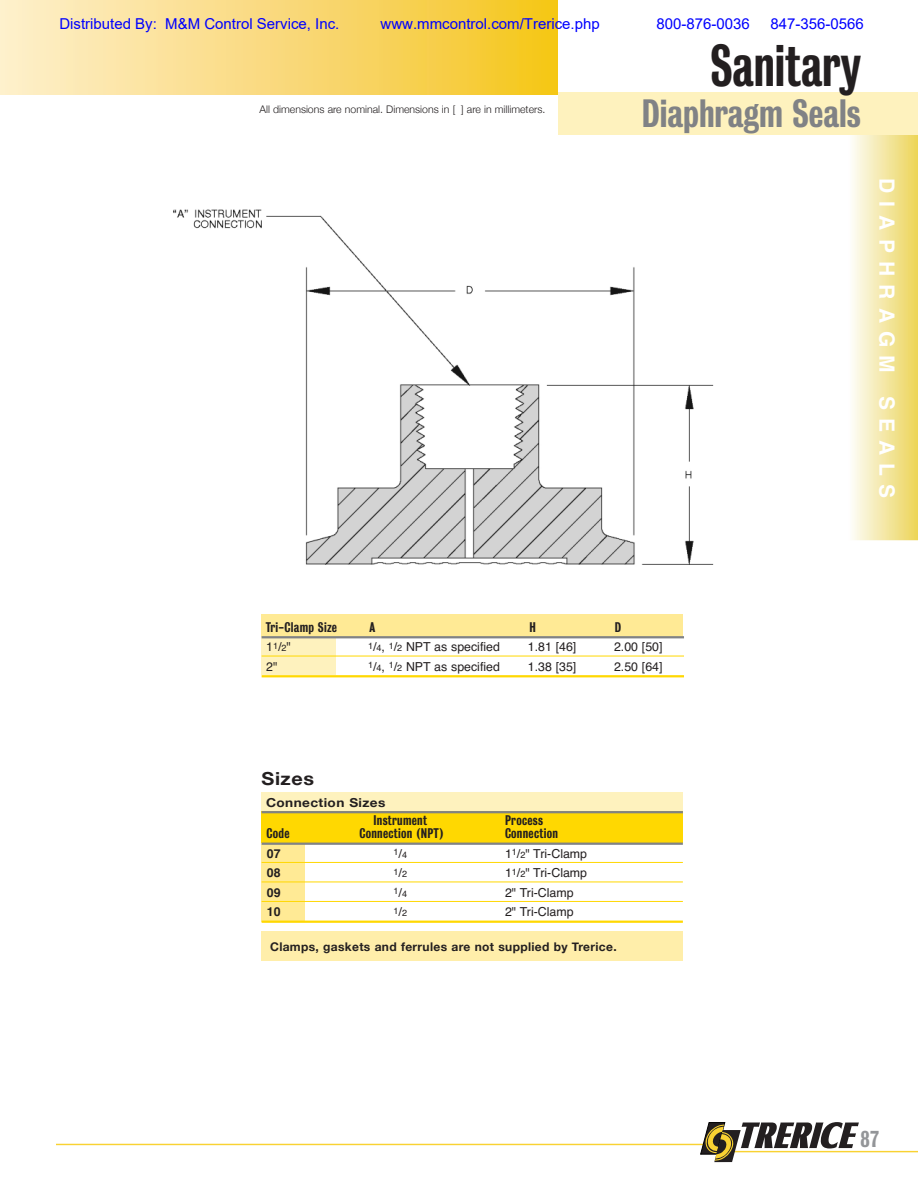
<style>
.page{position:relative;width:918px;height:1188px;background:#fff}
.page>*{position:absolute;margin:0;border:0;box-sizing:border-box;transform-origin:0 0}
.t1{font:54px "Grot Three Five";color:#231f20;scale:.9 1}
.t2{font:36px "Grot Three Five";color:#808285}
.t3{font:700 21px "Helvetica";letter-spacing:.39em;color:#fff}
.t4{font:21px "Grot Three Five";color:#939598}
.t5{font:700 18px "Helvetica Neue";letter-spacing:.03em;color:#231f20;scale:1.1 1}
.t6{font:15px "Arial";color:#00f}
.t7{font:12.75px "Grot Three Five";letter-spacing:.02em;color:#231f20}
.t8{font:12.3px "Helvetica";color:#231f20}
.t9{font:700 12.3px "Helvetica Neue";letter-spacing:.03em;color:#231f20;scale:1.1 1}
.t10{font:700 12.3px "Helvetica";color:#231f20}
.t11{font:700 12px "Helvetica Neue";letter-spacing:.03em;color:#231f20}
.t12{font:300 10.5px "Helvetica Neue";color:#231f20}
.t13{font:9px "Helvetica";color:#231f20}
.s1{font-size:9px}
.s2{font-size:12.3px}
</style>
<div class="page">
<div style="left:262px;top:636px;width:74px;height:39px;background:#fef2be"></div>
<div style="left:262px;top:614px;width:421px;height:23px;background:#ffea95"></div>
<div style="left:262px;top:843px;width:43px;height:79px;background:#ffea95"></div>
<div style="left:262px;top:793px;width:421px;height:18px;background:#fef2be"></div>
<div style="left:262px;top:811px;width:421px;height:32px;background:#ffd801"></div>
<div style="left:0;top:0;width:558px;height:94px;background:linear-gradient(to right,#feefd1,#f5c51f)"></div>
<div style="left:849px;top:134px;width:69px;height:406px;background:linear-gradient(to right,#fdfdfa,#ecd458)"></div>
<img style="left:173px;top:209px;width:541px;height:356px">
<hr style="left:262px;top:811px;width:421px;height:2px;background:#808285">
<hr style="left:262px;top:843px;width:421px;height:2px;background:#808285">
<hr style="left:262px;top:862px;width:421px;height:1px;background:#ffd801">
<hr style="left:262px;top:882px;width:421px;height:1px;background:#ffd801">
<hr style="left:262px;top:901px;width:421px;height:1px;background:#ffd801">
<hr style="left:262px;top:921px;width:421px;height:2px;background:#ffd801">
<hr style="left:262px;top:636px;width:422px;height:2px;background:#808285">
<hr style="left:262px;top:656px;width:422px;height:1px;background:#ffd801">
<hr style="left:262px;top:675px;width:422px;height:2px;background:#ffd801">
<div style="left:262px;top:932px;width:421px;height:29px;background:#fea"></div>
<div style="left:558px;top:92px;width:360px;height:43px;background:#fef2be"></div>
<hr style="left:720px;top:1151px;width:198px;height:1px;background:#f9d232">
<svg style="left:56px;top:1122px;width:803px;height:40px"></svg>
<p class="t6" style="left:59px;top:14px;width:282px">Distributed By: M&amp;M Control Service, Inc.</p>
<p class="t6" style="left:381px;top:14px;width:221px">www.mmcontrol.com/Trerice.php</p>
<p class="t6" style="left:656px;top:14px;width:95px">800-876-0036</p>
<p class="t6" style="left:771px;top:14px;width:95px">847-356-0566</p>
<p class="t12" style="left:259px;top:103px;width:287px">All dimensions are nominal. Dimensions in [ ] are in millimeters.</p>
<h1 class="t1" style="left:710px;top:36px;width:169px">Sanitary</h1>
<h2 class="t2" style="left:642px;top:94px;width:221px">Diaphragm Seals</h2>
<h3 class="t3" style="left:899px;top:178px;width:322px;rotate:90deg">DIAPHRAGM SEALS</h3>
<p class="t7" style="left:266px;top:620px;width:73px">Tri-Clamp Size</p>
<p class="t7" style="left:370px;top:620px;width:7px">A</p>
<p class="t7" style="left:529px;top:620px;width:8px">H</p>
<p class="t7" style="left:615px;top:620px;width:8px">D</p>
<p class="t8" style="left:266px;top:640px;width:26px">1<sup>1</sup>/<span class="s1">2</span>"</p>
<p class="t8" style="left:368px;top:640px;width:133px"><sup>1</sup>/<span class="s1">4</span>, <sup>1</sup>/<span class="s1">2</span> NPT as specified</p>
<p class="t8" style="left:528px;top:640px;width:50px">1.81 [46]</p>
<p class="t8" style="left:614px;top:640px;width:50px">2.00 [50]</p>
<p class="t8" style="left:266px;top:659px;width:13px">2"</p>
<p class="t8" style="left:368px;top:659px;width:133px"><sup>1</sup>/<span class="s1">4</span>, <sup>1</sup>/<span class="s1">2</span> NPT as specified</p>
<p class="t8" style="left:528px;top:659px;width:50px">1.38 [35]</p>
<p class="t8" style="left:614px;top:659px;width:50px">2.50 [64]</p>
<h3 class="t5" style="left:262px;top:768px;width:49px">Sizes</h3>
<p class="t9" style="left:266px;top:795px;width:110px">Connection Sizes</p>
<p class="t7" style="left:374px;top:813px;width:55px">Instrument</p>
<p class="t7" style="left:505px;top:813px;width:39px">Process</p>
<p class="t7" style="left:267px;top:826px;width:24px">Code</p>
<p class="t7" style="left:359px;top:826px;width:86px">Connection (NPT)</p>
<p class="t7" style="left:505px;top:826px;width:55px">Connection</p>
<p class="t10" style="left:267px;top:846px;width:15px">07</p>
<p class="t13" style="left:394px;top:848px;width:15px">1<span class="s2">/</span>4</p>
<p class="t8" style="left:505px;top:846px;width:84px">1<sup>1</sup>/<span class="s1">2</span>" Tri-Clamp</p>
<p class="t10" style="left:267px;top:866px;width:15px">08</p>
<p class="t13" style="left:394px;top:868px;width:15px">1<span class="s2">/</span>2</p>
<p class="t8" style="left:505px;top:866px;width:84px">1<sup>1</sup>/<span class="s1">2</span>" Tri-Clamp</p>
<p class="t10" style="left:267px;top:885px;width:15px">09</p>
<p class="t13" style="left:394px;top:887px;width:15px">1<span class="s2">/</span>4</p>
<p class="t8" style="left:505px;top:885px;width:70px">2" Tri-Clamp</p>
<p class="t10" style="left:267px;top:905px;width:15px">10</p>
<p class="t13" style="left:394px;top:907px;width:15px">1<span class="s2">/</span>2</p>
<p class="t8" style="left:505px;top:905px;width:70px">2" Tri-Clamp</p>
<p class="t11" style="left:270px;top:939px;width:348px">Clamps, gaskets and ferrules are not supplied by Trerice.</p>
<h3 class="t4" style="left:861px;top:1127px;width:20px">87</h3>
</div>
